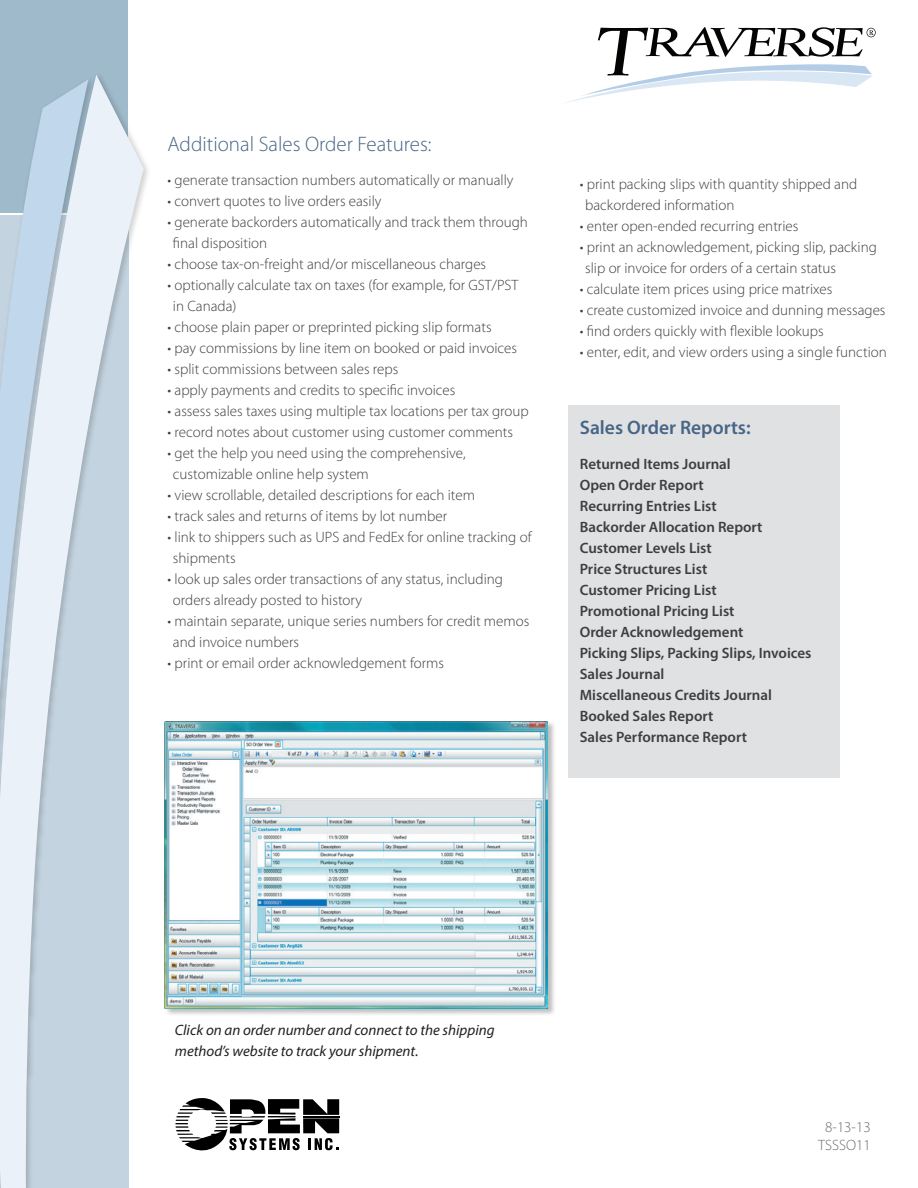
<style>
.page{position:relative;width:918px;height:1188px;background:#fff}
.page>*{position:absolute;margin:0;border:0;box-sizing:border-box;transform-origin:0 0}
.t1{font:300 21px "Myriad Pro";color:#476586}
.t2{font:600 19.5px "Myriad Pro";color:#476586}
.t3{font:300 15px/21px "Myriad Pro";color:#3e3e3f}
.t4{font:600 15px/21px "Myriad Pro";color:#3e3e3f}
.t5{font:italic 15px/21px "Myriad Pro";color:#231f20}
.t6{font:300 15px/18px "Myriad Pro";color:#6c6d70;text-align:center}
</style>
<div class="page">
<div style="left:0;top:0;width:128px;height:212px;background:#9fbacb"></div>
<svg style="left:88px;top:75px;width:56px;height:1113px;fill:#c3d3df"></svg>
<svg style="left:0;top:80px;width:88px;height:1108px;background:#cedce8"></svg>
<svg style="left:565px;top:27px;width:311px;height:76px"></svg>
<svg style="left:176px;top:1098px;width:163px;height:53px"></svg>
<div style="left:568px;top:405px;width:272px;height:372px;background:#e0e1e3"></div>
<div style="left:165px;top:721px;width:391px;height:296px;background:#231f20;opacity:.3"></div>
<img style="left:165px;top:721px;width:382px;height:287px">
<h1 class="t1" style="left:168px;top:131px;width:265px">Additional Sales Order Features:</h1>
<p class="t3" style="left:168px;top:170px;width:347px">• generate transaction numbers automatically or manually</p>
<p class="t3" style="left:168px;top:191px;width:215px">• convert quotes to live orders easily</p>
<p class="t3" style="left:173px;top:212px;width:356px;text-indent:-5px">• generate backorders automatically and track them through final disposition</p>
<p class="t3" style="left:168px;top:254px;width:320px">• choose tax-on-freight and/or miscellaneous charges</p>
<p class="t3" style="left:173px;top:275px;width:347px;text-indent:-5px">• optionally calculate tax on taxes (for example, for GST/PST in Canada)</p>
<p class="t3" style="left:168px;top:317px;width:326px">• choose plain paper or preprinted picking slip formats</p>
<p class="t3" style="left:168px;top:338px;width:351px">• pay commissions by line item on booked or paid invoices</p>
<p class="t3" style="left:168px;top:359px;width:232px">• split commissions between sales reps</p>
<p class="t3" style="left:168px;top:380px;width:289px">• apply payments and credits to specific invoices</p>
<p class="t3" style="left:168px;top:401px;width:363px">• assess sales taxes using multiple tax locations per tax group</p>
<p class="t3" style="left:168px;top:422px;width:347px">• record notes about customer using customer comments</p>
<p class="t3" style="left:173px;top:443px;width:294px;text-indent:-5px">• get the help you need using the comprehensive, customizable online help system</p>
<p class="t3" style="left:168px;top:485px;width:309px">• view scrollable, detailed descriptions for each item</p>
<p class="t3" style="left:168px;top:506px;width:281px">• track sales and returns of items by lot number</p>
<p class="t3" style="left:173px;top:527px;width:360px;text-indent:-5px">• link to shippers such as UPS and FedEx for online tracking of shipments</p>
<p class="t3" style="left:173px;top:569px;width:332px;text-indent:-5px">• look up sales order transactions of any status, including orders already posted to history</p>
<p class="t3" style="left:173px;top:611px;width:358px;text-indent:-5px">• maintain separate, unique series numbers for credit memos and invoice numbers</p>
<p class="t3" style="left:168px;top:653px;width:278px">• print or email order acknowledgement forms</p>
<p class="t3" style="left:585px;top:173px;width:274px;text-indent:-5px">• print packing slips with quantity shipped and backordered information</p>
<p class="t3" style="left:580px;top:215px;width:220px">• enter open-ended recurring entries</p>
<p class="t3" style="left:585px;top:236px;width:293px;text-indent:-5px">• print an acknowledgement, picking slip, packing slip or invoice for orders of a certain status</p>
<p class="t3" style="left:580px;top:278px;width:254px">• calculate item prices using price matrixes</p>
<p class="t3" style="left:580px;top:299px;width:307px">• create customized invoice and dunning messages</p>
<p class="t3" style="left:580px;top:320px;width:245px">• find orders quickly with flexible lookups</p>
<p class="t3" style="left:580px;top:341px;width:309px">• enter, edit, and view orders using a single function</p>
<h2 class="t2" style="left:580px;top:416px;width:172px">Sales Order Reports:</h2>
<p class="t4" style="left:580px;top:453px;width:233px">Returned Items Journal<br>Open Order Report<br>Recurring Entries List<br>Backorder Allocation Report<br>Customer Levels List<br>Price Structures List<br>Customer Pricing List<br>Promotional Pricing List<br>Order Acknowledgement<br>Picking Slips, Packing Slips, Invoices<br>Sales Journal<br>Miscellaneous Credits Journal<br>Booked Sales Report<br>Sales Performance Report</p>
<p class="t5" style="left:175px;top:1019px;width:321px">Click on an order number and connect to the shipping method’s website to track your shipment.</p>
<p class="t6" style="left:818px;top:1118px;width:54px">8-13-13<br>TSSSO11</p>
</div>
